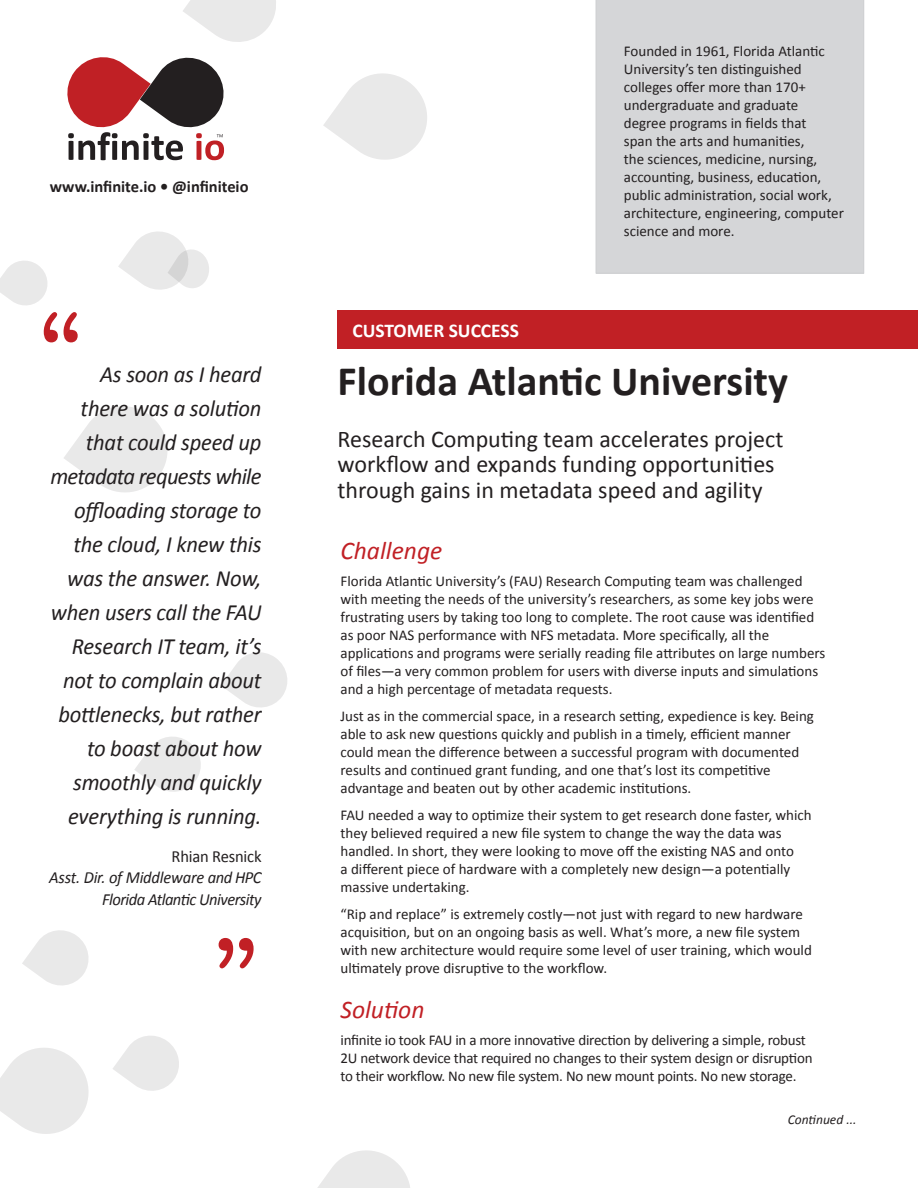
<style>
.page{position:relative;width:918px;height:1188px;background:#fff}
.page>*{position:absolute;margin:0;border:0;box-sizing:border-box;transform-origin:0 0}
.Paragraph_Style_1{font:500 108px "Amer Typewriter IT Cby BT";color:#c12025}
.t1{font:700 42px "Calibri";color:#231f20}
.t2{font:italic 25.5px "Calibri";color:#c12025}
.t3{font:24px/25.8px "Calibri";color:#231f20}
.t4{font:italic 23.25px/34px "Calibri";letter-spacing:-.01em;color:#231f20;text-align:right}
.t5{font:700 19.5px "Calibri";color:#fff}
.t6{font:italic 16.95px/21.6px "Calibri";letter-spacing:-.03em;color:#231f20;text-align:right}
.t7{font:16.95px "Calibri";letter-spacing:-.01em;color:#231f20}
.t8{font:700 16.5px "Calibri";color:#231f20}
.t9{font:15px/18px "Calibri";color:#231f20}
.t10{font:italic 13.5px "Calibri";color:#231f20}
</style>
<div class="page">
<div style="left:596px;top:0;width:268px;height:273px;background:#d5d6d8"></div>
<svg style="left:67px;top:57px;width:157px;height:103px"></svg>
<svg style="left:0;top:261px;width:47px;height:44px"></svg>
<svg style="left:0;top:1048px;width:89px;height:86px"></svg>
<svg style="left:64px;top:406px;width:104px;height:86px"></svg>
<svg style="left:183px;top:0;width:93px;height:42px"></svg>
<svg style="left:323px;top:73px;width:104px;height:87px"></svg>
<svg style="left:118px;top:231px;width:91px;height:59px"></svg>
<svg style="left:134px;top:737px;width:67px;height:55px"></svg>
<svg style="left:221px;top:652px;width:66px;height:56px"></svg>
<svg style="left:22px;top:930px;width:67px;height:56px"></svg>
<svg style="left:317px;top:1150px;width:93px;height:38px"></svg>
<div style="left:338px;top:310px;width:580px;height:39px;background:#c12025"></div>
<svg style="left:113px;top:1036px;width:66px;height:55px"></svg>
<p class="t8" style="left:50px;top:176px;width:200px">www.infinite.io • @infiniteio</p>
<p class="Paragraph_Style_1" style="left:35px;top:284px;width:53px">“</p>
<p class="t4" style="left:50px;top:356px;width:213px">As soon as I heard there was a solution that could speed up metadata requests while offloading storage to the cloud, I knew this was the answer. Now, when users call the FAU<br>Research IT team, it’s not to complain about bottlenecks, but rather to boast about how smoothly and quickly everything is running.</p>
<p class="t7" style="left:172px;top:845px;width:91px">Rhian Resnick</p>
<p class="t6" style="left:49px;top:866px;width:214px">Asst. Dir. of Middleware and HPC<br>Florida Atlantic University</p>
<p class="Paragraph_Style_1" style="left:209px;top:909px;width:55px">”</p>
<p class="t9" style="left:163px;top:735px;width:8px">v</p>
<p class="t5" style="left:352px;top:319px;width:168px">CUSTOMER SUCCESS</p>
<p class="t9" style="left:624px;top:42px;width:222px">Founded in 1961, Florida Atlantic<br>University’s ten distinguished colleges offer more than 170+ undergraduate and graduate degree programs in fields that<br>span the arts and humanities,<br>the sciences, medicine, nursing, accounting, business, education, public administration, social work, architecture, engineering, computer science and more.</p>
<p class="t1" style="left:338px;top:355px;width:452px">Florida Atlantic University</p>
<p class="t3" style="left:338px;top:425px;width:447px">Research Computing team accelerates project workflow and expands funding opportunities</p>
<p class="t3" style="left:338px;top:476px;width:427px">through gains in metadata speed and agility</p>
<p class="t2" style="left:340px;top:534px;width:103px">Challenge</p>
<p class="t9" style="left:340px;top:571px;width:486px">Florida Atlantic University’s (FAU) Research Computing team was challenged with meeting the needs of the university’s researchers, as some key jobs were frustrating users by taking too long to complete. The root cause was identified as poor NAS performance with NFS metadata. More specifically, all the applications and programs were serially reading file attributes on large numbers of files—a very common problem for users with diverse inputs and simulations and a high percentage of metadata requests.</p>
<p class="t9" style="left:340px;top:706px;width:475px">Just as in the commercial space, in a research setting, expedience is key. Being able to ask new questions quickly and publish in a timely, efficient manner could mean the difference between a successful program with documented results and continued grant funding, and one that’s lost its competitive advantage and beaten out by other academic institutions.</p>
<p class="t9" style="left:340px;top:805px;width:473px">FAU needed a way to optimize their system to get research done faster, which they believed required a new file system to change the way the data was handled. In short, they were looking to move off the existing NAS and onto<br>a different piece of hardware with a completely new design—a potentially massive undertaking.</p>
<p class="t9" style="left:340px;top:904px;width:473px">“Rip and replace” is extremely costly—not just with regard to new hardware acquisition, but on an ongoing basis as well. What’s more, a new file system with new architecture would require some level of user training, which would ultimately prove disruptive to the workflow.</p>
<p class="t2" style="left:340px;top:993px;width:85px">Solution</p>
<p class="t9" style="left:340px;top:1030px;width:474px">infinite io took FAU in a more innovative direction by delivering a simple, robust<br>2U network device that required no changes to their system design or disruption to their workflow. No new file system. No new mount points. No new storage.</p>
<p class="t10" style="left:788px;top:1111px;width:70px">Continued ...</p>
</div>
